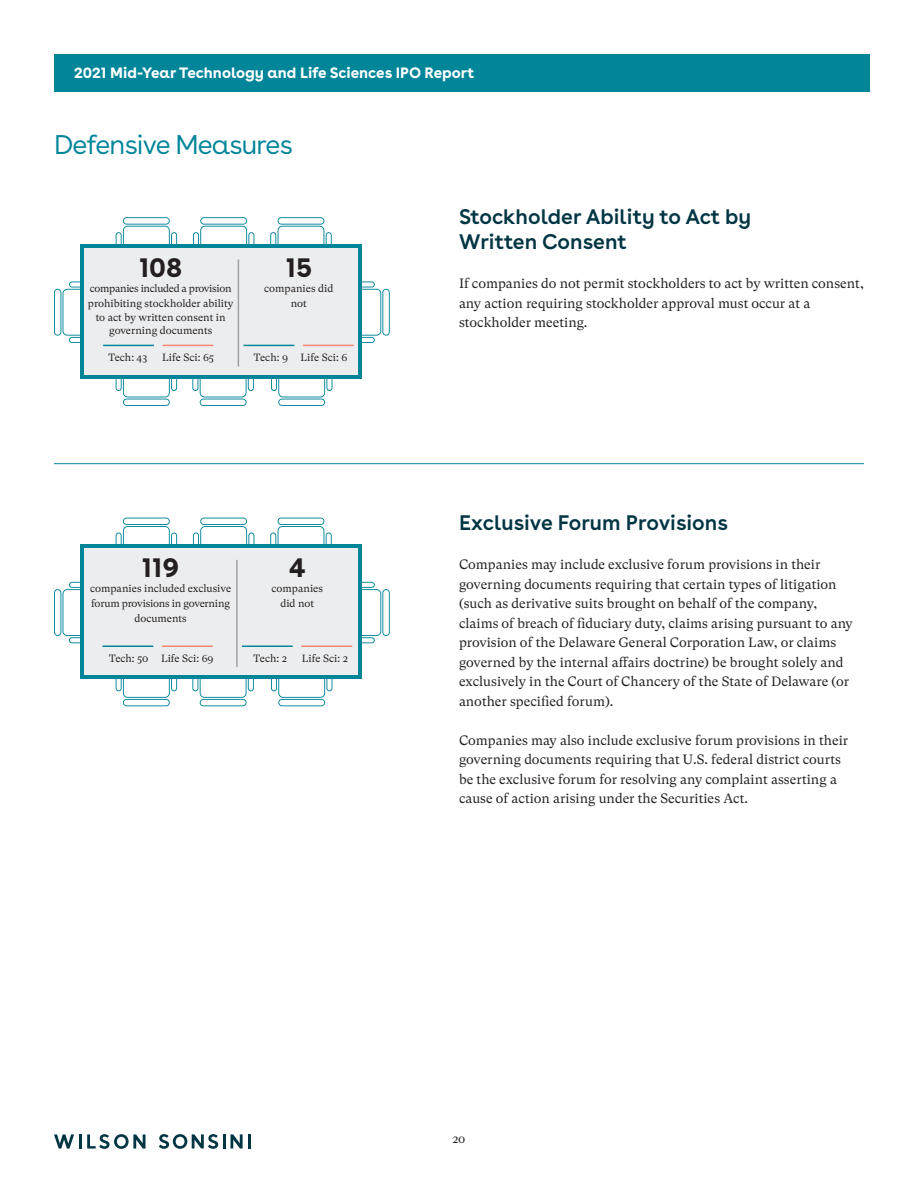
<style>
.page{position:relative;width:918px;height:1188px;background:#fff}
.page>*{position:absolute;margin:0;border:0;box-sizing:border-box;transform-origin:0 0}
.Title_Teal{font:27px "Buenos Aires";letter-spacing:-.03em;color:#008599}
.t1{font:700 27px "Buenos Aires";color:#231f20}
.t2{font:600 21px/25.2px "Buenos Aires";color:#003543}
.t3{font:700 15px "Buenos Aires";color:#fff}
.t4{font:13.5px/19.5px "GT Super Text";color:#231f20}
.t5{font:12px "GT Super Text";color:#231f20}
.t6{font:10.5px/15px "GT Super Text";color:#231f20;text-align:center}
</style>
<div class="page">
<div style="left:54px;top:54px;width:815px;height:37px;background:#008599"></div>
<svg style="left:54px;top:1134px;width:20px;height:15px"></svg>
<hr style="left:79px;top:1134px;width:3px;height:15px;background:#003543">
<svg style="left:87px;top:1134px;width:59px;height:15px"></svg>
<svg style="left:159px;top:1134px;width:91px;height:15px"></svg>
<svg style="left:116px;top:217px;width:61px;height:27px"></svg>
<svg style="left:193px;top:217px;width:61px;height:27px"></svg>
<svg style="left:270px;top:217px;width:62px;height:27px"></svg>
<svg style="left:116px;top:379px;width:61px;height:27px"></svg>
<svg style="left:192px;top:379px;width:62px;height:27px"></svg>
<svg style="left:271px;top:379px;width:61px;height:27px"></svg>
<svg style="left:54px;top:281px;width:27px;height:62px"></svg>
<svg style="left:362px;top:281px;width:28px;height:62px"></svg>
<div style="left:81px;top:244px;width:281px;height:135px;background:#008599"></div>
<div style="left:84px;top:248px;width:274px;height:126px;background:#ecedee"></div>
<hr style="left:238px;top:259px;width:1px;height:108px;background:#a0a1a5">
<hr style="left:163px;top:345px;width:50px;height:1px;background:#f48673">
<hr style="left:303px;top:345px;width:51px;height:1px;background:#f48673">
<hr style="left:103px;top:345px;width:51px;height:1px;background:#008599">
<hr style="left:244px;top:345px;width:50px;height:1px;background:#008599">
<svg style="left:116px;top:518px;width:61px;height:27px"></svg>
<svg style="left:193px;top:518px;width:61px;height:27px"></svg>
<svg style="left:270px;top:518px;width:62px;height:27px"></svg>
<svg style="left:116px;top:679px;width:61px;height:27px"></svg>
<svg style="left:192px;top:679px;width:62px;height:27px"></svg>
<svg style="left:271px;top:679px;width:61px;height:27px"></svg>
<svg style="left:54px;top:582px;width:27px;height:61px"></svg>
<svg style="left:362px;top:582px;width:28px;height:61px"></svg>
<div style="left:81px;top:545px;width:281px;height:134px;background:#008599"></div>
<div style="left:84px;top:548px;width:274px;height:127px;background:#ecedee"></div>
<hr style="left:236px;top:560px;width:2px;height:107px;background:#a0a1a5">
<hr style="left:162px;top:645px;width:51px;height:2px;background:#f48673">
<hr style="left:301px;top:645px;width:51px;height:2px;background:#f48673">
<hr style="left:103px;top:645px;width:50px;height:2px;background:#008599">
<hr style="left:242px;top:645px;width:51px;height:2px;background:#008599">
<hr style="left:54px;top:463px;width:810px;height:1px;background:#008599">
<p class="t3" style="left:74px;top:60px;width:402px">2021 Mid-Year Technology and Life Sciences IPO Report</p>
<p class="Title_Teal" style="left:54px;top:123px;width:240px">Defensive Measures</p>
<p class="t1" style="left:139px;top:245px;width:45px">108</p>
<p class="t6" style="left:88px;top:281px;width:147px;text-align:left">companies included a provision prohibiting stockholder ability</p>
<p class="t6" style="left:96px;top:310px;width:131px;line-height:13.5px">to act by written consent in governing documents</p>
<p class="t6" style="left:109px;top:350px;width:40px">Tech: 43</p>
<p class="t6" style="left:162px;top:350px;width:53px">Life Sci: 65</p>
<p class="t6" style="left:254px;top:350px;width:95px">Tech: 9 Life Sci: 6</p>
<p class="t1" style="left:286px;top:245px;width:28px">15</p>
<p class="t6" style="left:264px;top:281px;width:71px">companies did not</p>
<p class="t1" style="left:142px;top:545px;width:39px">119</p>
<p class="t6" style="left:90px;top:581px;width:142px">companies included exclusive forum provisions in governing documents</p>
<p class="t6" style="left:109px;top:651px;width:106px">Tech: 50 Life Sci: 69</p>
<p class="t6" style="left:254px;top:651px;width:35px">Tech: 2</p>
<p class="t6" style="left:302px;top:651px;width:47px">Life Sci: 2</p>
<p class="t1" style="left:289px;top:545px;width:18px">4</p>
<p class="t6" style="left:272px;top:581px;width:53px">companies did not</p>
<h1 class="t2" style="left:459px;top:202px;width:294px">Stockholder Ability to Act by<br>Written Consent</h1>
<p class="t4" style="left:459px;top:274px;width:406px">If companies do not permit stockholders to act by written consent, any action requiring stockholder approval must occur at a stockholder meeting.</p>
<h1 class="t2" style="left:459px;top:508px;width:271px">Exclusive Forum Provisions</h1>
<p class="t4" style="left:459px;top:555px;width:395px">Companies may include exclusive forum provisions in their governing documents requiring that certain types of litigation (such as derivative suits brought on behalf of the company, claims of breach of fiduciary duty, claims arising pursuant to any provision of the Delaware General Corporation Law, or claims governed by the internal affairs doctrine) be brought solely and exclusively in the Court of Chancery of the State of Delaware (or another specified forum).</p>
<p class="t4" style="left:459px;top:730px;width:391px">Companies may also include exclusive forum provisions in their governing documents requiring that U.S. federal district courts be the exclusive forum for resolving any complaint asserting a cause of action arising under the Securities Act.</p>
<p class="t5" style="left:453px;top:1132px;width:14px">20</p>
</div>
